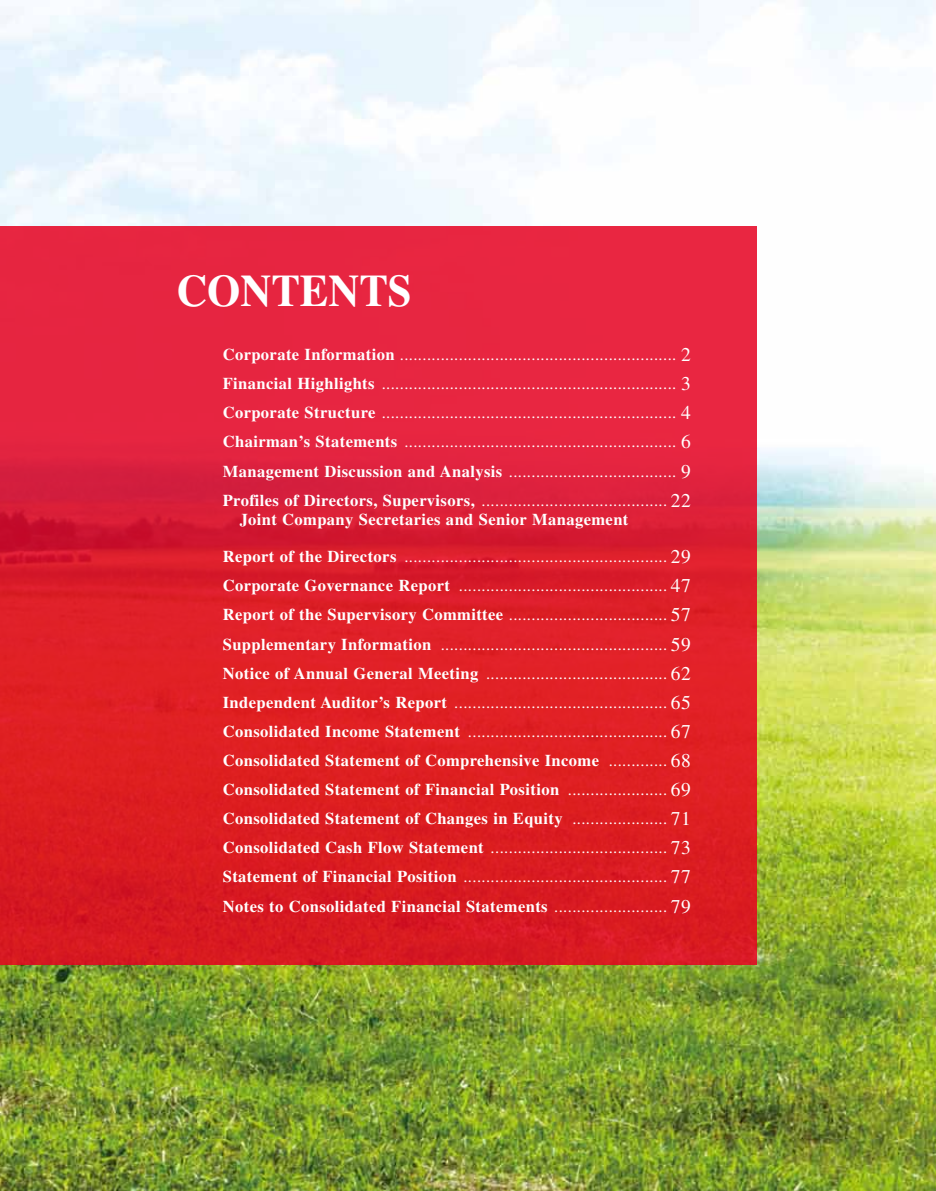
<style>
.page{position:relative;width:936px;height:1191px;background:#fff}
.page>*{position:absolute;margin:0;border:0;box-sizing:border-box;transform-origin:0 0}
.t1{font:700 45px "Times LT Std";color:#fff;scale:.95 1}
.Body_text{font:16.5px "Times LT Std";color:#fff}
.Body_text-2{font:700 16.5px "Times LT Std";letter-spacing:.025em;color:#fff}
.s1{font-weight:700}
.s2{font-size:19.5px}
.s3{font-weight:400}
.s4{font-weight:400;font-size:19.5px}
</style>
<div class="page">
<img style="left:0;top:0;width:935px;height:1191px">
<svg style="left:1px;top:226px;width:755px;height:738px;background:#df1f2f"></svg>
<p class="t1" style="left:176px;top:264px;width:249px">CONTENTS</p>
<p class="Body_text" style="left:223px;top:345px;width:469px"><span class="s1">Corporate Information</span> ............................................................. <span class="s2">2</span></p>
<p class="Body_text" style="left:223px;top:374px;width:469px"><span class="s1">Financial Highlights</span> ................................................................. <span class="s2">3</span></p>
<p class="Body_text" style="left:223px;top:403px;width:469px"><span class="s1">Corporate Structure</span> ................................................................. <span class="s2">4</span></p>
<p class="Body_text" style="left:223px;top:432px;width:469px"><span class="s1">Chairman’s Statements</span> ............................................................ <span class="s2">6</span></p>
<p class="Body_text" style="left:223px;top:462px;width:469px"><span class="s1">Management Discussion and Analysis</span> ..................................... <span class="s2">9</span></p>
<p class="Body_text" style="left:223px;top:491px;width:469px"><span class="s1">Profiles of Directors, Supervisors,</span> ......................................... <span class="s2">22</span></p>
<p class="Body_text-2" style="left:240px;top:510px;width:390px">Joint Company Secretaries and Senior Management</p>
<p class="Body_text" style="left:223px;top:547px;width:469px"><span class="s1">Report of the Directors</span> .......................................................... <span class="s2">29</span></p>
<p class="Body_text" style="left:223px;top:576px;width:469px"><span class="s1">Corporate Governance Report</span> .............................................. <span class="s2">47</span></p>
<p class="Body_text" style="left:223px;top:605px;width:469px"><span class="s1">Report of the Supervisory Committee</span> ................................... <span class="s2">57</span></p>
<p class="Body_text" style="left:223px;top:634px;width:469px"><span class="s1">Supplementary Information</span> .................................................. <span class="s2">59</span></p>
<p class="Body_text" style="left:223px;top:664px;width:469px"><span class="s1">Notice of Annual General Meeting</span> ........................................ <span class="s2">62</span></p>
<p class="Body_text" style="left:223px;top:693px;width:469px"><span class="s1">Independent Auditor’s Report</span> ............................................... <span class="s2">65</span></p>
<p class="Body_text" style="left:223px;top:722px;width:469px"><span class="s1">Consolidated Income Statement</span> ............................................ <span class="s2">67</span></p>
<p class="Body_text-2" style="left:223px;top:750px;width:469px">Consolidated Statement of Comprehensive Income <span class="s3">.............</span> <span class="s4">68</span></p>
<p class="Body_text-2" style="left:223px;top:779px;width:469px">Consolidated Statement of Financial Position <span class="s3">......................</span> <span class="s4">69</span></p>
<p class="Body_text-2" style="left:223px;top:808px;width:469px">Consolidated Statement of Changes in Equity <span class="s3">.....................</span> <span class="s4">71</span></p>
<p class="Body_text" style="left:223px;top:838px;width:469px"><span class="s1">Consolidated Cash Flow Statement</span> ....................................... <span class="s2">73</span></p>
<p class="Body_text" style="left:223px;top:867px;width:469px"><span class="s1">Statement of Financial Position</span> ............................................. <span class="s2">77</span></p>
<p class="Body_text-2" style="left:223px;top:896px;width:469px">Notes to Consolidated Financial Statements <span class="s3">.........................</span> <span class="s4">79</span></p>
</div>
